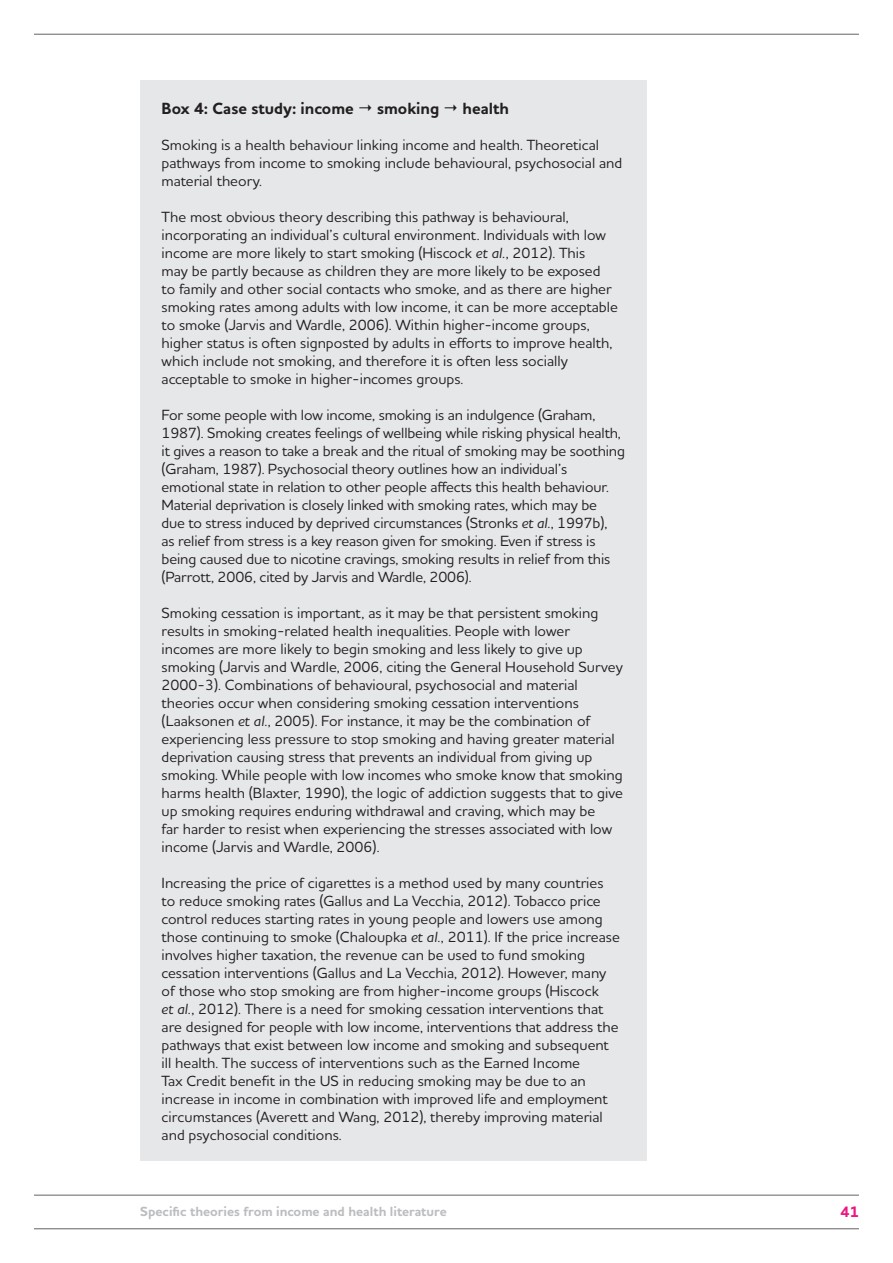
<style>
.page{position:relative;width:893px;height:1263px;background:#fff}
.page>*{position:absolute;margin:0;border:0;box-sizing:border-box;transform-origin:0 0}
.t1{font:700 16.5px "Houschka Alt Pro";color:#231f20}
.t2{font:700 15.3px "Houschka Alt Pro";color:#eb1883}
.t3{font:500 15px/18px "Houschka Alt Pro";color:#231f20}
.t4{font:700 13.5px "Houschka Alt Pro";color:#bcbdc0}
.s1{font-style:italic}
</style>
<div class="page">
<hr style="left:34px;top:1195px;width:825px;height:1px;background:#636366">
<hr style="left:34px;top:34px;width:825px;height:1px;background:#636366">
<hr style="left:34px;top:1228px;width:825px;height:1px;background:#636366">
<div style="left:140px;top:81px;width:506px;height:1080px;background:#e6e7e9"></div>
<p class="t1" style="left:162px;top:97px;width:194px">Box 4: Case study: income</p>
<p class="t1" style="left:377px;top:97px;width:64px">smoking</p>
<p class="t1" style="left:463px;top:97px;width:48px">health</p>
<p class="t3" style="left:162px;top:135px;width:462px">Smoking is a health behaviour linking income and health. Theoretical pathways from income to smoking include behavioural, psychosocial and material theory.</p>
<p class="t3" style="left:162px;top:207px;width:458px">The most obvious theory describing this pathway is behavioural, incorporating an individual’s cultural environment. Individuals with low income are more likely to start smoking (Hiscock <span class="s1">et al.</span>, 2012). This<br>may be partly because as children they are more likely to be exposed<br>to family and other social contacts who smoke, and as there are higher smoking rates among adults with low income, it can be more acceptable to smoke (Jarvis and Wardle, 2006). Within higher-income groups, higher status is often signposted by adults in efforts to improve health, which include not smoking, and therefore it is often less socially acceptable to smoke in higher-incomes groups.</p>
<p class="t3" style="left:162px;top:405px;width:465px">For some people with low income, smoking is an indulgence (Graham, 1987). Smoking creates feelings of wellbeing while risking physical health, it gives a reason to take a break and the ritual of smoking may be soothing (Graham, 1987). Psychosocial theory outlines how an individual’s emotional state in relation to other people affects this health behaviour.<br>Material deprivation is closely linked with smoking rates, which may be<br>due to stress induced by deprived circumstances (Stronks <span class="s1">et al.</span>, 1997b),<br>as relief from stress is a key reason given for smoking. Even if stress is being caused due to nicotine cravings, smoking results in relief from this (Parrott, 2006, cited by Jarvis and Wardle, 2006).</p>
<p class="t3" style="left:162px;top:603px;width:463px">Smoking cessation is important, as it may be that persistent smoking results in smoking-related health inequalities. People with lower incomes are more likely to begin smoking and less likely to give up smoking (Jarvis and Wardle, 2006, citing the General Household Survey 2000-3). Combinations of behavioural, psychosocial and material theories occur when considering smoking cessation interventions (Laaksonen <span class="s1">et al.</span>, 2005). For instance, it may be the combination of experiencing less pressure to stop smoking and having greater material deprivation causing stress that prevents an individual from giving up smoking. While people with low incomes who smoke know that smoking harms health (Blaxter, 1990), the logic of addiction suggests that to give up smoking requires enduring withdrawal and craving, which may be<br>far harder to resist when experiencing the stresses associated with low income (Jarvis and Wardle, 2006).</p>
<p class="t3" style="left:162px;top:873px;width:460px">Increasing the price of cigarettes is a method used by many countries to reduce smoking rates (Gallus and La Vecchia, 2012). Tobacco price control reduces starting rates in young people and lowers use among those continuing to smoke (Chaloupka <span class="s1">et al.</span>, 2011). If the price increase involves higher taxation, the revenue can be used to fund smoking cessation interventions (Gallus and La Vecchia, 2012). However, many of those who stop smoking are from higher-income groups (Hiscock<br><span class="s1">et al.</span>, 2012). There is a need for smoking cessation interventions that are designed for people with low income, interventions that address the pathways that exist between low income and smoking and subsequent ill health. The success of interventions such as the Earned Income<br>Tax Credit benefit in the US in reducing smoking may be due to an increase in income in combination with improved life and employment circumstances (Averett and Wang, 2012), thereby improving material and psychosocial conditions.</p>
<p class="t4" style="left:140px;top:1203px;width:308px">Specific theories from income and health literature</p>
<p class="t2" style="left:840px;top:1202px;width:20px">41</p>
</div>
